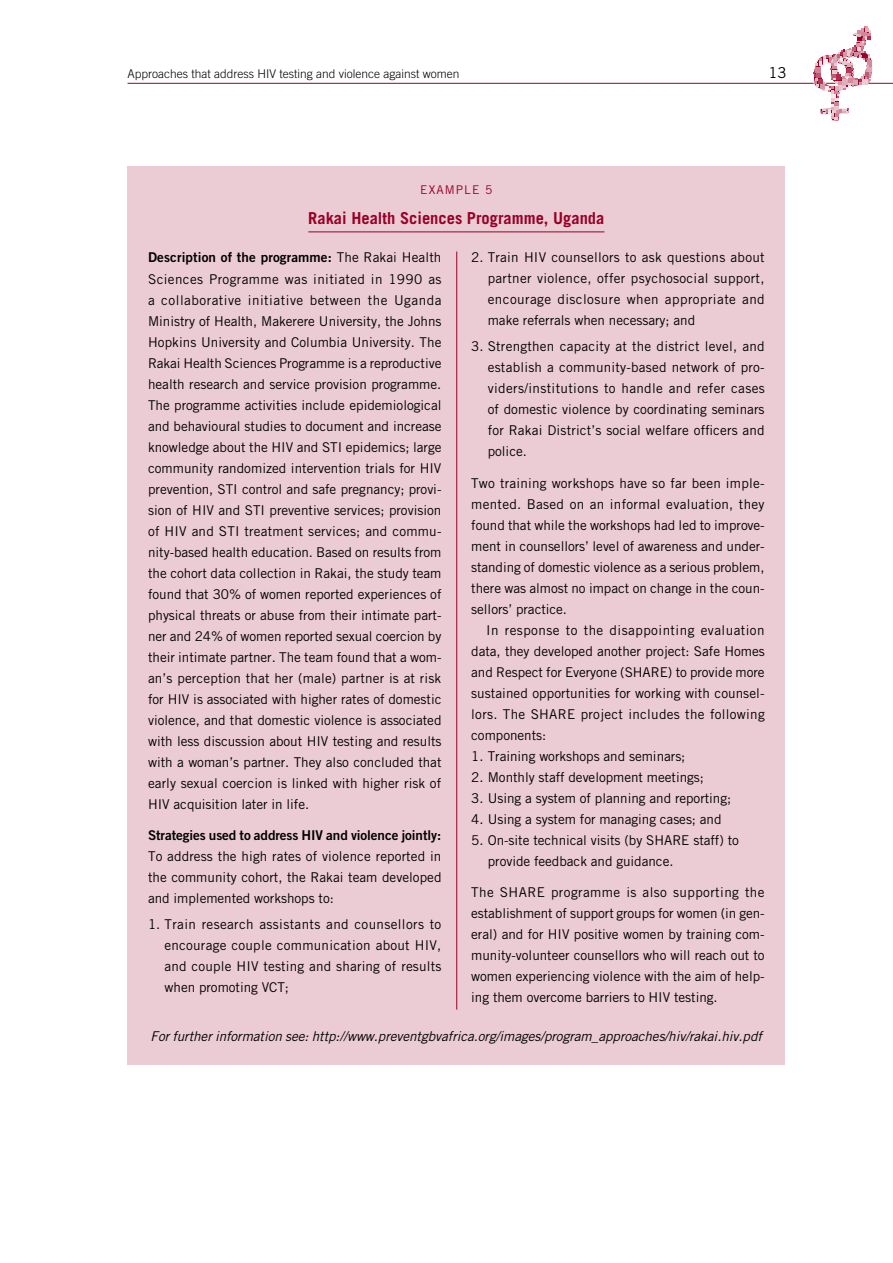
<style>
.page{position:relative;width:893px;height:1263px;background:#fff}
.page>*{position:absolute;margin:0;border:0;box-sizing:border-box;transform-origin:0 0}
.t1{font:700 16.5px "Trade Gothic";color:#990027}
.t2{font:15px "Trade Gothic";color:#000}
.t3{font:13.5px/21px "Trade Gothic";letter-spacing:-.005em;color:#000;text-align:justify}
.t4{font:italic 13.5px "Trade Gothic";letter-spacing:-.005em;color:#000}
.t5{font:13.5px "Trade Gothic Bold Two";letter-spacing:-.005em;color:#000}
.t6{font:300 12px "Trade Gothic LT Std";color:#000}
.t7{font:12px "Trade Gothic";color:#990027}
.s1{font-family:"Trade Gothic"}
</style>
<div class="page">
<hr style="left:128px;top:83px;width:765px;height:1px;background:#990027">
<svg style="left:813px;top:26px;width:61px;height:96px"></svg>
<div style="left:128px;top:166px;width:657px;height:899px;background:#ebccd4"></div>
<hr style="left:308px;top:231px;width:296px;height:1px;background:#990027">
<hr style="left:456px;top:252px;width:1px;height:757px;background:#990027">
<p class="t6" style="left:128px;top:66px;width:334px">Approaches that address HIV testing and violence against women</p>
<p class="t2" style="left:768px;top:63px;width:18px">13</p>
<p class="t7" style="left:420px;top:183px;width:18px">Example</p>
<p class="t7" style="left:485px;top:183px;width:7px">5</p>
<p class="t1" style="left:308px;top:208px;width:298px">Rakai Health Sciences Programme, Uganda</p>
<p class="t5" style="left:148px;top:249px;width:295px">Description of the programme: <span class="s1">The Rakai Health</span></p>
<p class="t3" style="left:148px;top:268px;width:295px">Sciences Programme was initiated in 1990 as a collaborative initiative between the Uganda Ministry of Health, Makerere University, the Johns Hopkins University and Columbia University. The Rakai Health Sciences Programme is a reproductive health research and service provision programme.<br>The programme activities include epidemiological and behavioural studies to document and increase knowledge about the HIV and STI epidemics; large community randomized intervention trials for HIV prevention, STI control and safe pregnancy; provi&shy;sion of HIV and STI preventive services; provision of HIV and STI treatment services; and commu&shy;nity-based health education. Based on results from the cohort data collection in Rakai, the study team found that 30% of women reported experiences of physical threats or abuse from their intimate part&shy;ner and 24% of women reported sexual coercion by their intimate partner. The team found that a wom&shy;an’s perception that her (male) partner is at risk for HIV is associated with higher rates of domestic violence, and that domestic violence is associated with less discussion about HIV testing and results with a woman’s partner. They also concluded that early sexual coercion is linked with higher risk of HIV acquisition later in life.</p>
<p class="t5" style="left:148px;top:827px;width:295px">Strategies used to address HIV and violence jointly:</p>
<p class="t3" style="left:148px;top:846px;width:295px">To address the high rates of violence reported in the community cohort, the Rakai team developed and implemented workshops to:</p>
<p class="t3" style="left:165px;top:914px;width:278px;text-indent:-16px">1. Train research assistants and counsellors to encourage couple communication about HIV, and couple HIV testing and sharing of results when promoting VCT;</p>
<p class="t3" style="left:488px;top:247px;width:279px;text-indent:-16px">2. Train HIV counsellors to ask questions about partner violence, offer psychosocial support, encourage disclosure when appropriate and make referrals when necessary; and</p>
<p class="t3" style="left:488px;top:336px;width:279px;text-indent:-16px">3. Strengthen capacity at the district level, and establish a community-based network of pro&shy;viders/institutions to handle and refer cases of domestic violence by coordinating seminars for Rakai District’s social welfare officers and police.</p>
<p class="t3" style="left:471px;top:472px;width:295px">Two training workshops have so far been imple&shy;mented. Based on an informal evaluation, they found that while the workshops had led to improve&shy;ment in counsellors’ level of awareness and under&shy;standing of domestic violence as a serious problem, there was almost no impact on change in the coun&shy;sellors’ practice.</p>
<p class="t3" style="left:471px;top:619px;width:295px;text-indent:15px">In response to the disappointing evaluation data, they developed another project: Safe Homes and Respect for Everyone (SHARE) to provide more sustained opportunities for working with counsel&shy;lors. The SHARE project includes the following components:</p>
<p class="t3" style="left:471px;top:745px;width:216px">1. Training workshops and seminars;</p>
<p class="t3" style="left:471px;top:766px;width:234px">2. Monthly staff development meetings;</p>
<p class="t3" style="left:471px;top:787px;width:261px">3. Using a system of planning and reporting;</p>
<p class="t3" style="left:471px;top:808px;width:252px">4. Using a system for managing cases; and</p>
<p class="t3" style="left:488px;top:829px;width:253px;text-indent:-16px">5. On-site technical visits (by SHARE staff) to provide feedback and guidance.</p>
<p class="t3" style="left:471px;top:882px;width:295px">The SHARE programme is also supporting the establishment of support groups for women (in gen&shy;eral) and for HIV positive women by training com&shy;munity-volunteer counsellors who will reach out to women experiencing violence with the aim of help&shy;ing them overcome barriers to HIV testing.</p>
<p class="t4" style="left:151px;top:1028px;width:613px">For further information see: http://www.preventgbvafrica.org/images/program_approaches/hiv/rakai.hiv.pdf</p>
</div>
